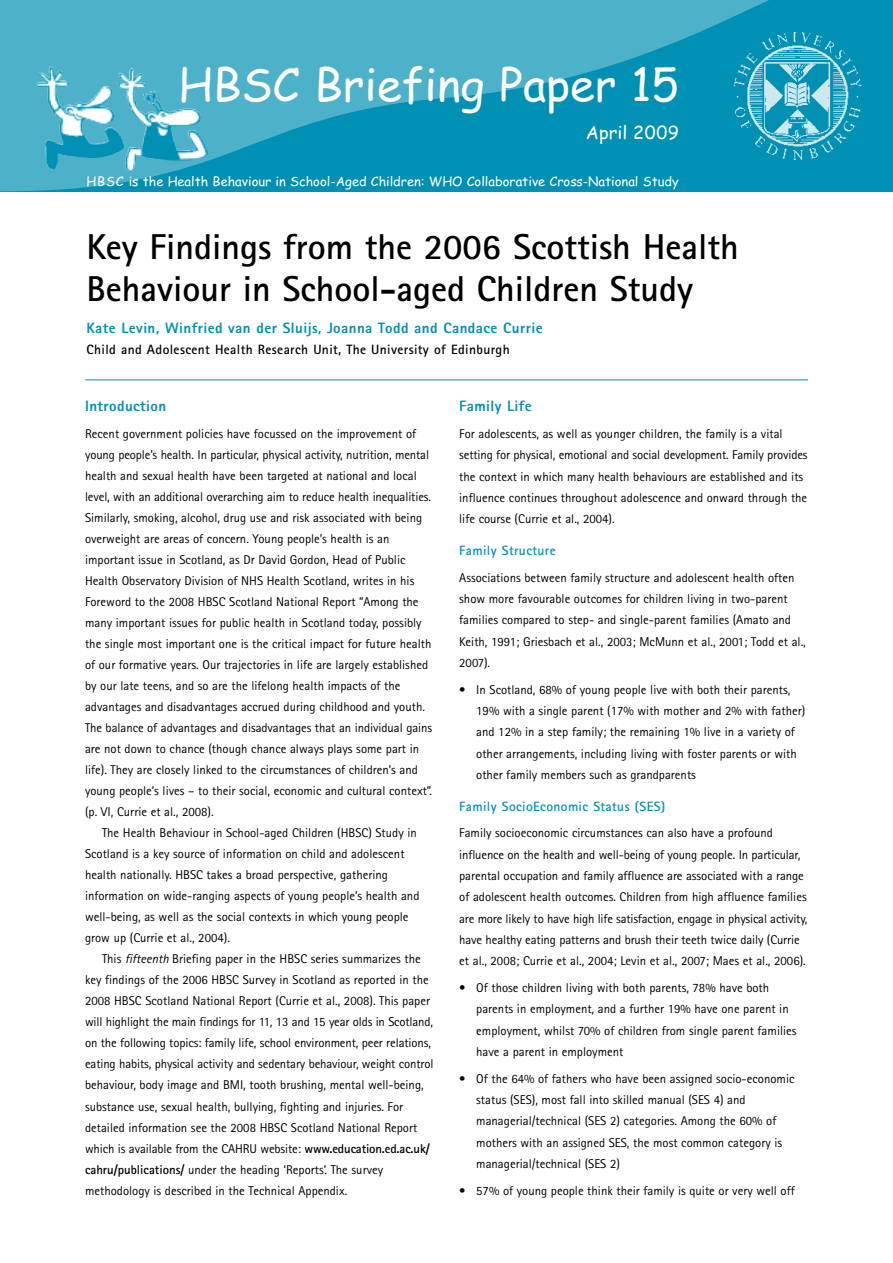
<style>
.page{position:relative;width:893px;height:1263px;background:#fff}
.page>*{position:absolute;margin:0;border:0;box-sizing:border-box;transform-origin:0 0}
.t1{font:45px "Comic Sans MS";color:#fff}
.t2{font:700 36px/42px "Rotis Sans Serif";color:#000}
.t3{font:18px "Comic Sans MS";color:#fff}
.t4{font:800 15px "Rotis Sans Serif";letter-spacing:.03em;color:#0090b3}
.t5{font:700 13.5px "Rotis Sans Serif";letter-spacing:.025em;color:#000}
.t6{font:700 13.5px "Rotis Sans Serif";letter-spacing:.025em;color:#0090b3}
.t7{font:12.9px "Comic Sans MS";color:#fff}
.t8{font:12.75px/21px "Rotis Sans Serif";color:#000}
.s1{font-style:italic}
.s2{font-weight:700}
</style>
<div class="page">
<div style="left:0;top:0;width:893px;height:191px;background:#0090b3"></div>
<svg style="left:0;top:0;width:769px;height:191px;fill:#4db1ca"></svg>
<img style="left:36px;top:66px;width:172px;height:106px">
<img style="left:734px;top:32px;width:127px;height:128px">
<hr style="left:85px;top:380px;width:723px;height:1px;background:#0090b3">
<h1 class="t1" style="left:179px;top:59px;width:502px">HBSC Briefing Paper 15</h1>
<h3 class="t3" style="left:586px;top:122px;width:94px">April 2009</h3>
<p class="t7" style="left:87px;top:174px;width:594px">HBSC is the Health Behaviour in School-Aged Children: WHO Collaborative Cross-National Study</p>
<h2 class="t2" style="left:87px;top:230px;width:654px">Key Findings from the 2006 Scottish Health<br>Behaviour in School-aged Children Study</h2>
<p class="t4" style="left:87px;top:322px;width:458px">Kate Levin, Winfried van der Sluijs, Joanna Todd and Candace Currie</p>
<p class="t5" style="left:87px;top:344px;width:425px">Child and Adolescent Health Research Unit, The University of Edinburgh</p>
<p class="t4" style="left:85px;top:401px;width:83px">Introduction</p>
<p class="t8" style="left:85px;top:424px;width:349px">Recent government policies have focussed on the improvement of young people’s health. In particular, physical activity, nutrition, mental health and sexual health have been targeted at national and local level, with an additional overarching aim to reduce health inequalities.<br>Similarly, smoking, alcohol, drug use and risk associated with being overweight are areas of concern. Young people’s health is an important issue in Scotland, as Dr David Gordon, Head of Public Health Observatory Division of NHS Health Scotland, writes in his Foreword to the 2008 HBSC Scotland National Report ”Among the many important issues for public health in Scotland today, possibly the single most important one is the critical impact for future health of our formative years. Our trajectories in life are largely established by our late teens, and so are the lifelong health impacts of the advantages and disadvantages accrued during childhood and youth.<br>The balance of advantages and disadvantages that an individual gains are not down to chance (though chance always plays some part in life). They are closely linked to the circumstances of children’s and young people’s lives – to their social, economic and cultural context”. (p. VI, Currie et al., 2008).</p>
<p class="t8" style="left:85px;top:823px;width:336px;text-indent:17px">The Health Behaviour in School-aged Children (HBSC) Study in Scotland is a key source of information on child and adolescent health nationally. HBSC takes a broad perspective, gathering information on wide-ranging aspects of young people’s health and well-being, as well as the social contexts in which young people grow up (Currie et al., 2004).</p>
<p class="t8" style="left:85px;top:950px;width:350px;text-indent:17px">This <span class="s1">fifteenth</span> Briefing paper in the HBSC series summarizes the key findings of the 2006 HBSC Survey in Scotland as reported in the 2008 HBSC Scotland National Report (Currie et al., 2008). This paper will highlight the main findings for 11, 13 and 15 year olds in Scotland, on the following topics: family life, school environment, peer relations, eating habits, physical activity and sedentary behaviour, weight control behaviour, body image and BMI, tooth brushing, mental well-being, substance use, sexual health, bullying, fighting and injuries. For detailed information see the 2008 HBSC Scotland National Report which is available from the CAHRU website: <span class="s2">www.education.ed.ac.uk/ cahru/publications/</span> under the heading ‘Reports’. The survey methodology is described in the Technical Appendix.</p>
<p class="t4" style="left:459px;top:401px;width:74px">Family Life</p>
<p class="t8" style="left:459px;top:424px;width:350px">For adolescents, as well as younger children, the family is a vital setting for physical, emotional and social development. Family provides the context in which many health behaviours are established and its influence continues throughout adolescence and onward through the life course (Currie et al., 2004).</p>
<p class="t6" style="left:459px;top:546px;width:98px">Family Structure</p>
<p class="t8" style="left:459px;top:568px;width:348px">Associations between family structure and adolescent health often show more favourable outcomes for children living in two-parent families compared to step- and single-parent families (Amato and Keith, 1991; Griesbach et al., 2003; McMunn et al., 2001; Todd et al., 2007).</p>
<p class="t8" style="left:476px;top:680px;width:331px;text-indent:-17px">• In Scotland, 68% of young people live with both their parents, 19% with a single parent (17% with mother and 2% with father) and 12% in a step family; the remaining 1% live in a variety of other arrangements, including living with foster parents or with other family members such as grandparents</p>
<p class="t6" style="left:459px;top:801px;width:208px">Family SocioEconomic Status (SES)</p>
<p class="t8" style="left:459px;top:824px;width:350px">Family socioeconomic circumstances can also have a profound influence on the health and well-being of young people. In particular, parental occupation and family affluence are associated with a range of adolescent health outcomes. Children from high affluence families are more likely to have high life satisfaction, engage in physical activity, have healthy eating patterns and brush their teeth twice daily (Currie et al., 2008; Currie et al., 2004; Levin et al., 2007; Maes et al., 2006).</p>
<p class="t8" style="left:476px;top:978px;width:322px;text-indent:-17px">• Of those children living with both parents, 78% have both parents in employment, and a further 19% have one parent in employment, whilst 70% of children from single parent families have a parent in employment</p>
<p class="t8" style="left:476px;top:1069px;width:320px;text-indent:-17px">• Of the 64% of fathers who have been assigned socio-economic status (SES), most fall into skilled manual (SES 4) and managerial/technical (SES 2) categories. Among the 60% of mothers with an assigned SES, the most common category is managerial/technical (SES 2)</p>
<p class="t8" style="left:459px;top:1181px;width:337px">• 57% of young people think their family is quite or very well off</p>
</div>
